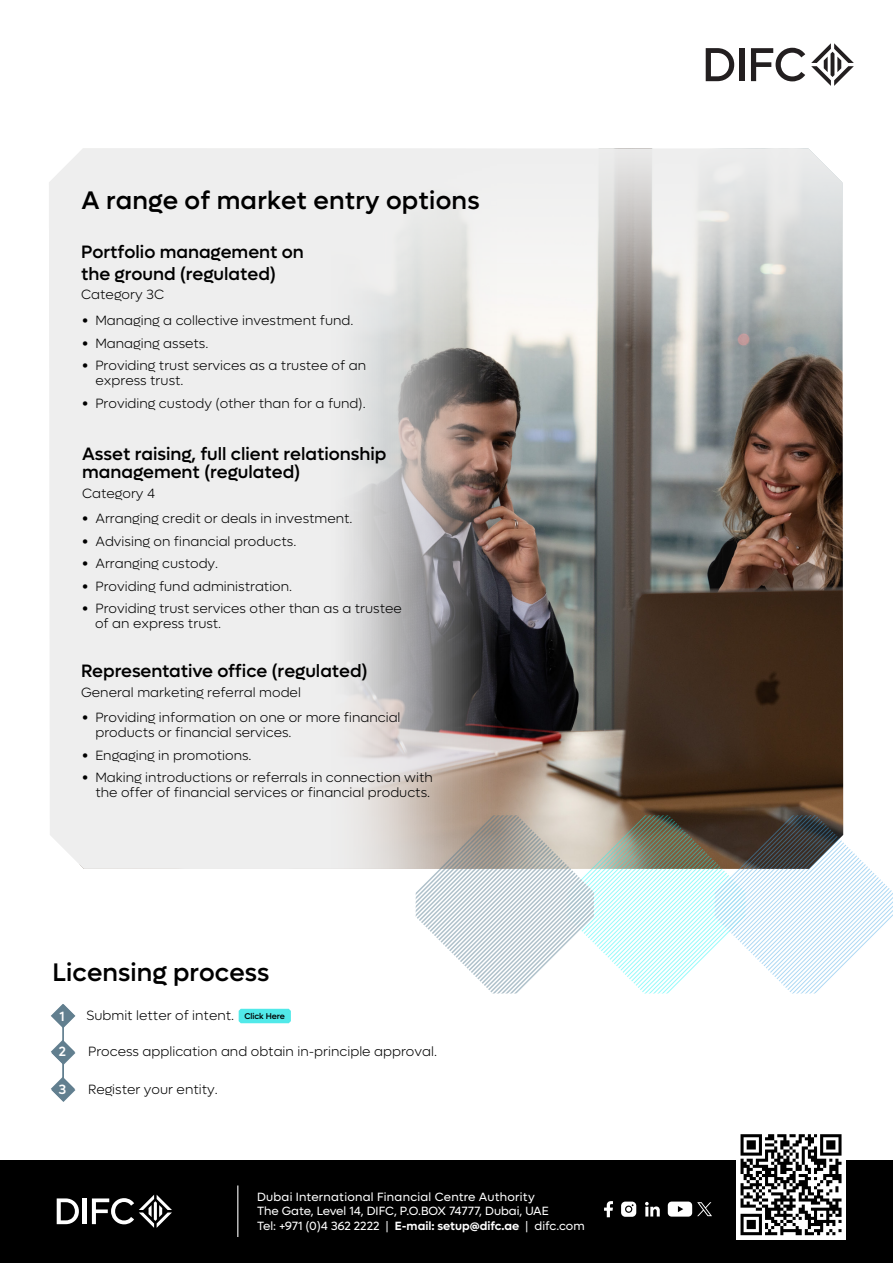
<style>
.page{position:relative;width:893px;height:1263px;background:#fff}
.page>*{position:absolute;margin:0;border:0;box-sizing:border-box;transform-origin:0 0}
.t1{font:500 25.5px "Lufga";letter-spacing:.01em;color:#000}
.t2{font:500 18px/21.6px "Lufga";color:#000}
.t3{font:300 13.5px/15px "Lufga";color:#000}
.t4{font:500 13.5px "Lufga";color:#fff}
.t5{font:12px/14.4px "Lufga";color:#fff}
.s1{font-weight:800;font-size:16.5px}
.s2{font-weight:500;font-size:8.4px}
.s3{font-weight:600}
</style>
<div class="page">
<img style="left:500px;top:347px;width:343px;height:468px">
<svg style="left:49px;top:347px;width:451px;height:522px;background:#d7d4d4"></svg>
<svg style="left:49px;top:148px;width:794px;height:199px"></svg>
<svg style="left:416px;top:815px;width:477px;height:178px"></svg>
<svg style="left:51px;top:1004px;width:24px;height:98px"></svg>
<svg style="left:239px;top:1009px;width:52px;height:14px"></svg>
<svg style="left:706px;top:48px;width:28px;height:33px"></svg>
<div style="left:739px;top:48px;width:6px;height:33px;background:#231f20"></div>
<svg style="left:751px;top:48px;width:54px;height:33px"></svg>
<svg style="left:811px;top:43px;width:43px;height:43px"></svg>
<div style="left:0;top:1160px;width:893px;height:103px;background:#000"></div>
<svg style="left:57px;top:1198px;width:22px;height:26px"></svg>
<hr style="left:83px;top:1198px;width:4px;height:26px;background:#fff">
<svg style="left:92px;top:1195px;width:80px;height:33px"></svg>
<hr style="left:237px;top:1185px;width:1px;height:52px;background:#fff">
<svg style="left:604px;top:1201px;width:9px;height:16px"></svg>
<svg style="left:621px;top:1201px;width:15px;height:16px"></svg>
<svg style="left:645px;top:1202px;width:15px;height:14px"></svg>
<svg style="left:668px;top:1201px;width:44px;height:15px"></svg>
<svg style="left:736px;top:1134px;width:110px;height:105px"></svg>
<svg style="left:740px;top:1134px;width:101px;height:49px"></svg>
<h1 class="t1" style="left:81px;top:186px;width:400px">A range of market entry options</h1>
<h2 class="t2" style="left:81px;top:241px;width:224px">Portfolio management on the ground (regulated)</h2>
<p class="t3" style="left:81px;top:287px;width:85px">Category 3C</p>
<p class="t3" style="left:82px;top:313px;width:273px"><span class="s1">•</span> Managing a collective investment fund.</p>
<p class="t3" style="left:82px;top:336px;width:128px"><span class="s1">•</span> Managing assets.</p>
<p class="t3" style="left:95px;top:358px;width:272px;text-indent:-13px"><span class="s1">•</span> Providing trust services as a trustee of an express trust.</p>
<p class="t3" style="left:82px;top:396px;width:285px"><span class="s1">•</span> Providing custody (other than for a fund).</p>
<h2 class="t2" style="left:82px;top:445px;width:306px;line-height:18px">Asset raising, full client relationship management (regulated)</h2>
<p class="t3" style="left:82px;top:485px;width:74px">Category 4</p>
<p class="t3" style="left:82px;top:511px;width:272px"><span class="s1">•</span> Arranging credit or deals in investment.</p>
<p class="t3" style="left:82px;top:533px;width:216px"><span class="s1">•</span> Advising on financial products.</p>
<p class="t3" style="left:82px;top:556px;width:138px"><span class="s1">•</span> Arranging custody.</p>
<p class="t3" style="left:82px;top:578px;width:211px"><span class="s1">•</span> Providing fund administration.</p>
<p class="t3" style="left:95px;top:601px;width:308px;text-indent:-13px"><span class="s1">•</span> Providing trust services other than as a trustee of an express trust.</p>
<h2 class="t2" style="left:81px;top:660px;width:288px">Representative office (regulated)</h2>
<p class="t3" style="left:81px;top:685px;width:221px">General marketing referral model</p>
<p class="t3" style="left:95px;top:710px;width:307px;text-indent:-13px"><span class="s1">•</span> Providing information on one or more financial products or financial services.</p>
<p class="t3" style="left:82px;top:748px;width:171px"><span class="s1">•</span> Engaging in promotions.</p>
<p class="t3" style="left:82px;top:770px;width:352px;text-align:right"><span class="s1">•</span> Making introductions or referrals in connection with the offer of financial services or financial products.</p>
<h1 class="t1" style="left:53px;top:957px;width:219px">Licensing process</h1>
<p class="t3" style="left:87px;top:1008px;width:200px">Submit letter of intent. <span class="s2">Click Here</span></p>
<p class="t4" style="left:59px;top:1008px;width:7px">1</p>
<p class="t4" style="left:59px;top:1044px;width:9px">2</p>
<p class="t4" style="left:58px;top:1081px;width:9px">3</p>
<p class="t3" style="left:88px;top:1044px;width:350px">Process application and obtain in-principle approval.</p>
<p class="t3" style="left:88px;top:1082px;width:131px">Register your entity.</p>
<p class="t5" style="left:257px;top:1189px;width:329px">Dubai International Financial Centre Authority<br>The Gate, Level 14, DIFC, P.O.BOX 74777, Dubai, UAE<br>Tel: +971 (0)4 362 2222 | <span class="s3">E-mail: setup@difc.ae</span> | difc.com</p>
</div>
